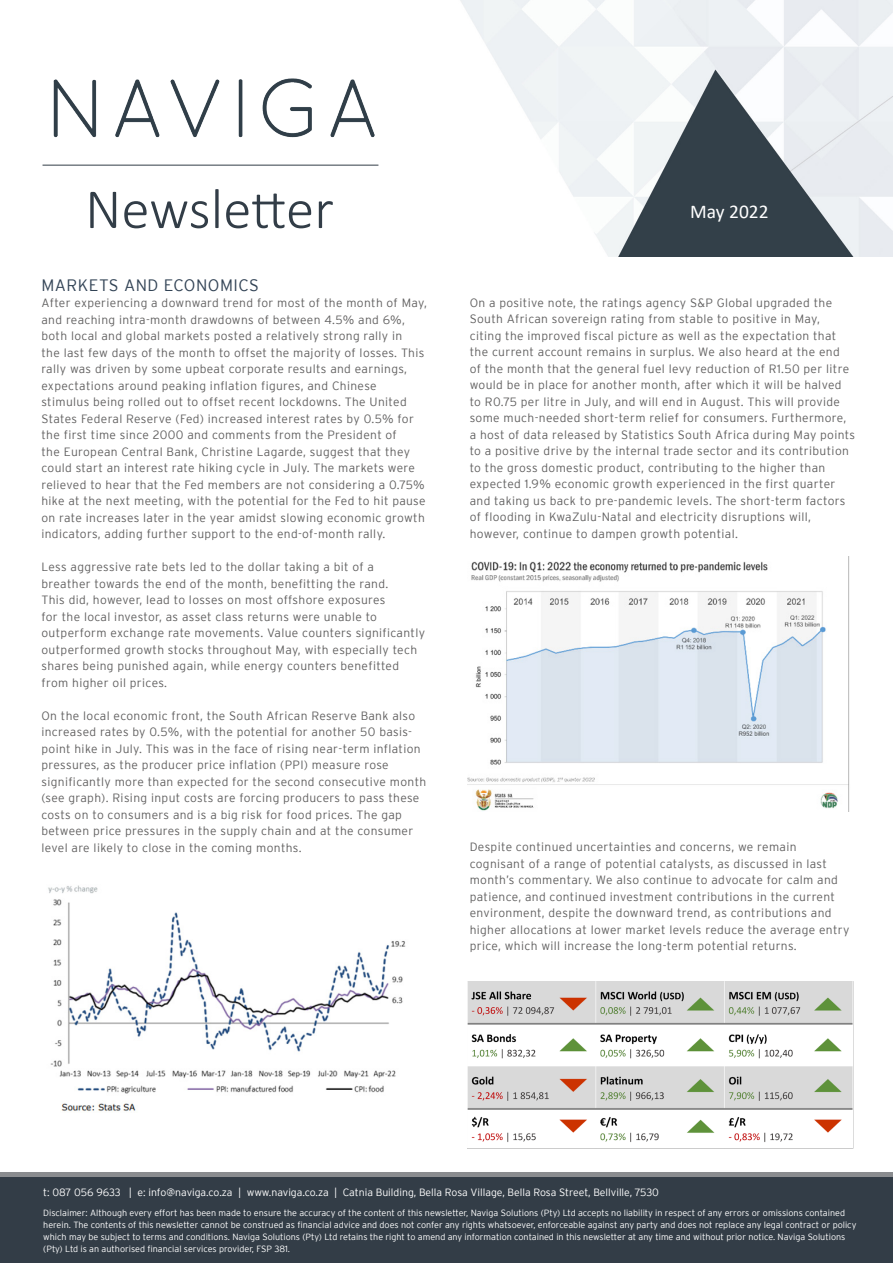
<style>
.page{position:relative;width:893px;height:1263px;background:#fff}
.page>*{position:absolute;margin:0;border:0;box-sizing:border-box;transform-origin:0 0}
.t1{font:300 57px "Calibri";color:#323d47}
.t2{font:19.5px "Calibri";color:#fff}
.t3{font:300 16.5px "Interstate";letter-spacing:.03em;color:#324355}
.t4{font:300 12px/16.5px "Interstate";letter-spacing:.03em;color:#626161}
.t5{font:300 10.5px "Interstate";color:#fff}
.t6{font:300 9px/12px "Interstate";color:#fff}
</style>
<div class="page">
<img style="left:42px;top:0;width:851px;height:256px">
<img style="left:42px;top:59px;width:349px;height:98px">
<div style="left:1px;top:1174px;width:892px;height:89px;background:#333d47"></div>
<div style="left:1px;top:1172px;width:892px;height:5px;background:#8a8c8f"></div>
<img style="left:468px;top:981px;width:385px;height:161px">
<hr style="left:43px;top:165px;width:335px;height:1px;background:#323d47">
<img style="left:48px;top:885px;width:358px;height:227px">
<img style="left:467px;top:556px;width:383px;height:255px">
<p class="t1" style="left:85px;top:174px;width:250px">Newsletter</p>
<p class="t3" style="left:41px;top:276px;width:219px">MARKETS AND ECONOMICS</p>
<p class="t4" style="left:41px;top:295px;width:387px">After experiencing a downward trend for most of the month of May, and reaching intra-month drawdowns of between 4.5% and 6%, both local and global markets posted a relatively strong rally in<br>the last few days of the month to offset the majority of losses. This rally was driven by some upbeat corporate results and earnings, expectations around peaking inflation figures, and Chinese stimulus being rolled out to offset recent lockdowns. The United States Federal Reserve (Fed) increased interest rates by 0.5% for the first time since 2000 and comments from the President of<br>the European Central Bank, Christine Lagarde, suggest that they could start an interest rate hiking cycle in July. The markets were relieved to hear that the Fed members are not considering a 0.75% hike at the next meeting, with the potential for the Fed to hit pause on rate increases later in the year amidst slowing economic growth indicators, adding further support to the end-of-month rally.</p>
<p class="t4" style="left:41px;top:559px;width:385px">Less aggressive rate bets led to the dollar taking a bit of a breather towards the end of the month, benefitting the rand.<br>This did, however, lead to losses on most offshore exposures<br>for the local investor, as asset class returns were unable to outperform exchange rate movements. Value counters significantly outperformed growth stocks throughout May, with especially tech shares being punished again, while energy counters benefitted from higher oil prices.</p>
<p class="t4" style="left:41px;top:707px;width:386px">On the local economic front, the South African Reserve Bank also increased rates by 0.5%, with the potential for another 50 basis&shy;point hike in July. This was in the face of rising near-term inflation pressures, as the producer price inflation (PPI) measure rose significantly more than expected for the second consecutive month (see graph). Rising input costs are forcing producers to pass these costs on to consumers and is a big risk for food prices. The gap between price pressures in the supply chain and at the consumer level are likely to close in the coming months.</p>
<p class="t2" style="left:690px;top:198px;width:80px">May 2022</p>
<p class="t4" style="left:470px;top:294px;width:387px">On a positive note, the ratings agency S&amp;P Global upgraded the South African sovereign rating from stable to positive in May,<br>citing the improved fiscal picture as well as the expectation that the current account remains in surplus. We also heard at the end<br>of the month that the general fuel levy reduction of R1.50 per litre would be in place for another month, after which it will be halved to R0.75 per litre in July, and will end in August. This will provide some much-needed short-term relief for consumers. Furthermore, a host of data released by Statistics South Africa during May points to a positive drive by the internal trade sector and its contribution to the gross domestic product, contributing to the higher than expected 1.9% economic growth experienced in the first quarter and taking us back to pre-pandemic levels. The short-term factors of flooding in KwaZulu-Natal and electricity disruptions will, however, continue to dampen growth potential.</p>
<p class="t4" style="left:470px;top:839px;width:381px">Despite continued uncertainties and concerns, we remain cognisant of a range of potential catalysts, as discussed in last month’s commentary. We also continue to advocate for calm and patience, and continued investment contributions in the current environment, despite the downward trend, as contributions and higher allocations at lower market levels reduce the average entry price, which will increase the long-term potential returns.</p>
<p class="t5" style="left:43px;top:1187px;width:617px">t: 087 056 9633 | e: info@naviga.co.za | www.naviga.co.za | Catnia Building, Bella Rosa Village, Bella Rosa Street, Bellville, 7530</p>
<p class="t6" style="left:43px;top:1206px;width:815px">Disclaimer: Although every effort has been made to ensure the accuracy of the content of this newsletter, Naviga Solutions (Pty) Ltd accepts no liability in respect of any errors or omissions contained herein. The contents of this newsletter cannot be construed as financial advice and does not confer any rights whatsoever, enforceable against any party and does not replace any legal contract or policy which may be subject to terms and conditions. Naviga Solutions (Pty) Ltd retains the right to amend any information contained in this newsletter at any time and without prior notice. Naviga Solutions (Pty) Ltd is an authorised financial services provider, FSP 381.</p>
</div>
